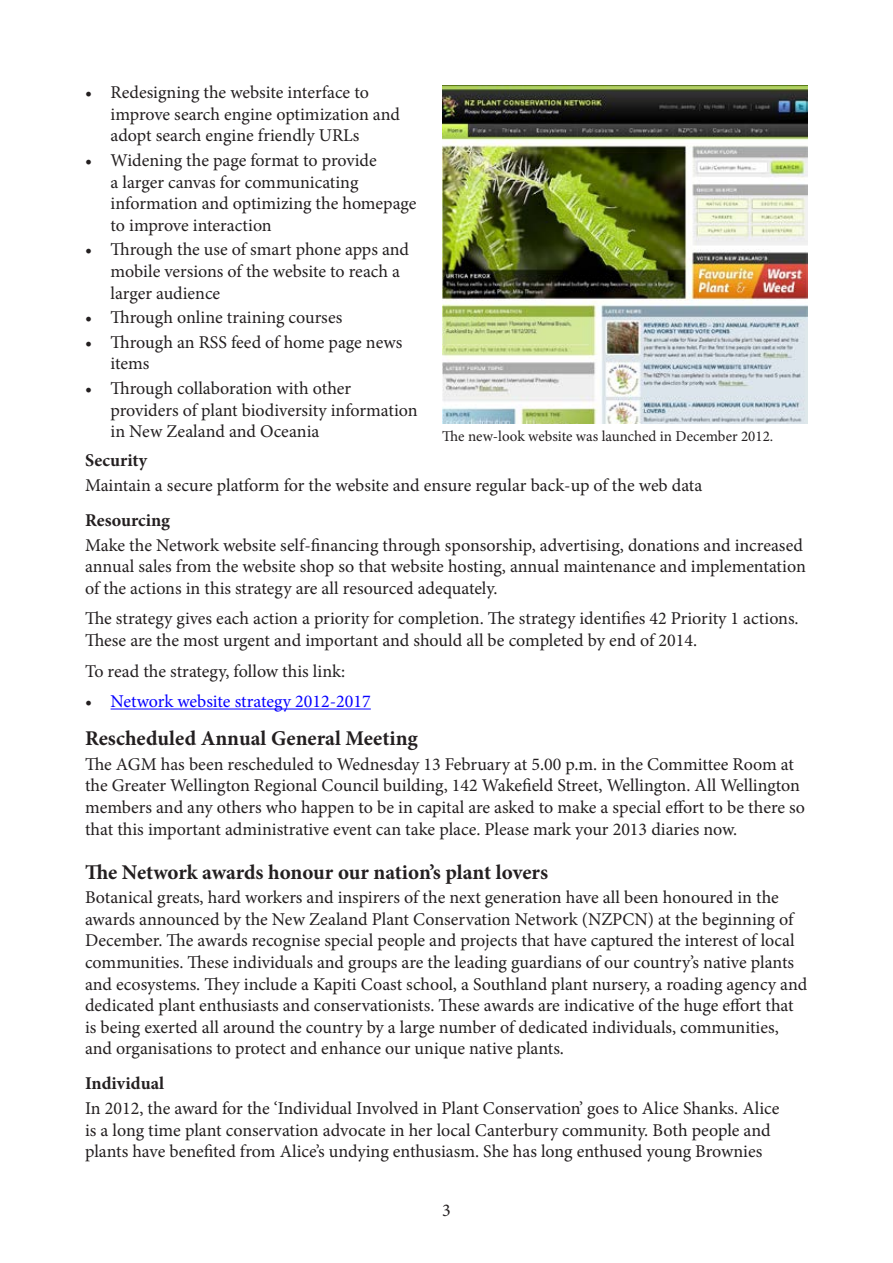
<style>
.page{position:relative;width:893px;height:1263px;background:#fff}
.page>*{position:absolute;margin:0;border:0;box-sizing:border-box;transform-origin:0 0}
.Heading_1_Newsletter{font:700 21px "Minion Pro";color:#231f20}
.Normal_Newsletter_bo{font:18px/21.6px "Minion Pro";color:#231f20}
.t1{font:18px "Minion Pro";color:#0600ff}
.Heading_3{font:700 18px "Minion Pro";color:#231f20}
.t2{font:15px "Minion Pro";color:#231f20}
.s1{color:#231f20}
</style>
<div class="page">
<hr style="left:111px;top:708px;width:260px;height:1px;background:#0600ff">
<img style="left:442px;top:85px;width:366px;height:338px">
<p class="Normal_Newsletter_bo" style="left:111px;top:82px;width:291px;text-indent:-26px">• Redesigning the website interface to improve search engine optimization and adopt search engine friendly URLs</p>
<p class="Normal_Newsletter_bo" style="left:111px;top:149px;width:307px;text-indent:-26px">• Widening the page format to provide<br>a larger canvas for communicating information and optimizing the homepage to improve interaction</p>
<p class="Normal_Newsletter_bo" style="left:111px;top:239px;width:300px;text-indent:-26px">• Through the use of smart phone apps and mobile versions of the website to reach a larger audience</p>
<p class="Normal_Newsletter_bo" style="left:85px;top:307px;width:259px">• Through online training courses</p>
<p class="Normal_Newsletter_bo" style="left:111px;top:331px;width:293px;text-indent:-26px">• Through an RSS feed of home page news items</p>
<p class="Normal_Newsletter_bo" style="left:111px;top:377px;width:309px;text-indent:-26px">• Through collaboration with other providers of plant biodiversity information in New Zealand and Oceania</p>
<p class="Heading_3" style="left:85px;top:448px;width:63px">Security</p>
<p class="Normal_Newsletter_bo" style="left:85px;top:474px;width:619px">Maintain a secure platform for the website and ensure regular back-up of the web data</p>
<p class="Heading_3" style="left:85px;top:507px;width:86px">Resourcing</p>
<p class="Normal_Newsletter_bo" style="left:85px;top:534px;width:722px">Make the Network website self-financing through sponsorship, advertising, donations and increased annual sales from the website shop so that website hosting, annual maintenance and implementation of the actions in this strategy are all resourced adequately.</p>
<p class="Normal_Newsletter_bo" style="left:85px;top:608px;width:715px">The strategy gives each action a priority for completion. The strategy identifies 42 Priority 1 actions.<br>These are the most urgent and important and should all be completed by end of 2014.</p>
<p class="Normal_Newsletter_bo" style="left:85px;top:660px;width:262px">To read the strategy, follow this link:</p>
<p class="t1" style="left:85px;top:689px;width:287px"><span class="s1">•</span> Network website strategy 2012-2017</p>
<p class="Heading_1_Newsletter" style="left:85px;top:724px;width:334px">Rescheduled Annual General Meeting</p>
<p class="Normal_Newsletter_bo" style="left:85px;top:753px;width:722px">The AGM has been rescheduled to Wednesday 13 February at 5.00 p.m. in the Committee Room at the Greater Wellington Regional Council building, 142 Wakefield Street, Wellington. All Wellington members and any others who happen to be in capital are asked to make a special effort to be there so that this important administrative event can take place. Please mark your 2013 diaries now.</p>
<p class="Heading_1_Newsletter" style="left:85px;top:857px;width:464px">The Network awards honour our nation’s plant lovers</p>
<p class="Normal_Newsletter_bo" style="left:85px;top:887px;width:724px">Botanical greats, hard workers and inspirers of the next generation have all been honoured in the awards announced by the New Zealand Plant Conservation Network (NZPCN) at the beginning of December. The awards recognise special people and projects that have captured the interest of local communities. These individuals and groups are the leading guardians of our country’s native plants and ecosystems. They include a Kapiti Coast school, a Southland plant nursery, a roading agency and dedicated plant enthusiasts and conservationists. These awards are indicative of the huge effort that is being exerted all around the country by a large number of dedicated individuals, communities, and organisations to protect and enhance our unique native plants.</p>
<p class="Heading_3" style="left:85px;top:1071px;width:81px">Individual</p>
<p class="Normal_Newsletter_bo" style="left:85px;top:1097px;width:696px">In 2012, the award for the ‘Individual Involved in Plant Conservation’ goes to Alice Shanks. Alice is a long time plant conservation advocate in her local Canterbury community. Both people and plants have benefited from Alice’s undying enthusiasm. She has long enthused young Brownies</p>
<p class="t2" style="left:442px;top:426px;width:333px">The new-look website was launched in December 2012.</p>
<p class="Normal_Newsletter_bo" style="left:442px;top:1199px;width:10px">3</p>
</div>
